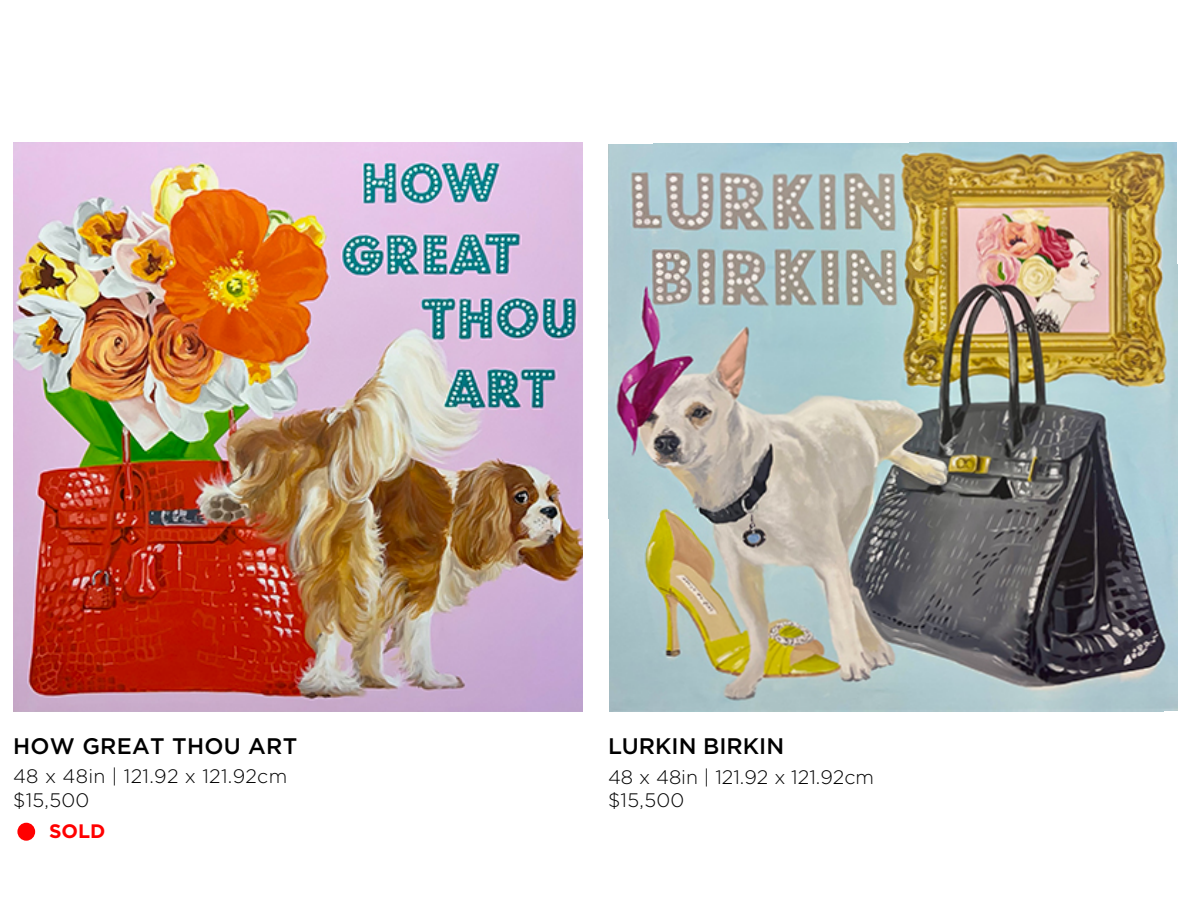
<style>
.page{position:relative;width:1188px;height:918px;background:#fff}
.page>*{position:absolute;margin:0;border:0;box-sizing:border-box;transform-origin:0 0}
.t1{font:500 22.5px "Gotham";letter-spacing:.015em;color:#000}
.t2{font:300 19.5px/23.4px "Gotham";letter-spacing:.015em;color:#000}
.t3{font:700 19.5px "Gotham";color:#f00}
</style>
<div class="page">
<img style="left:13px;top:143px;width:569px;height:569px">
<img style="left:608px;top:142px;width:570px;height:570px">
<div style="left:17px;top:823px;width:18px;height:18px;background:#f00;border-radius:50%"></div>
<p class="t1" style="left:13px;top:731px;width:286px">HOW GREAT THOU ART</p>
<p class="t2" style="left:13px;top:764px;width:276px">48 x 48in | 121.92 x 121.92cm $15,500</p>
<p class="t3" style="left:49px;top:820px;width:58px">SOLD</p>
<p class="t1" style="left:608px;top:732px;width:178px">LURKIN BIRKIN</p>
<p class="t2" style="left:608px;top:765px;width:268px">48 x 48in | 121.92 x 121.92cm $15,500</p>
</div>
